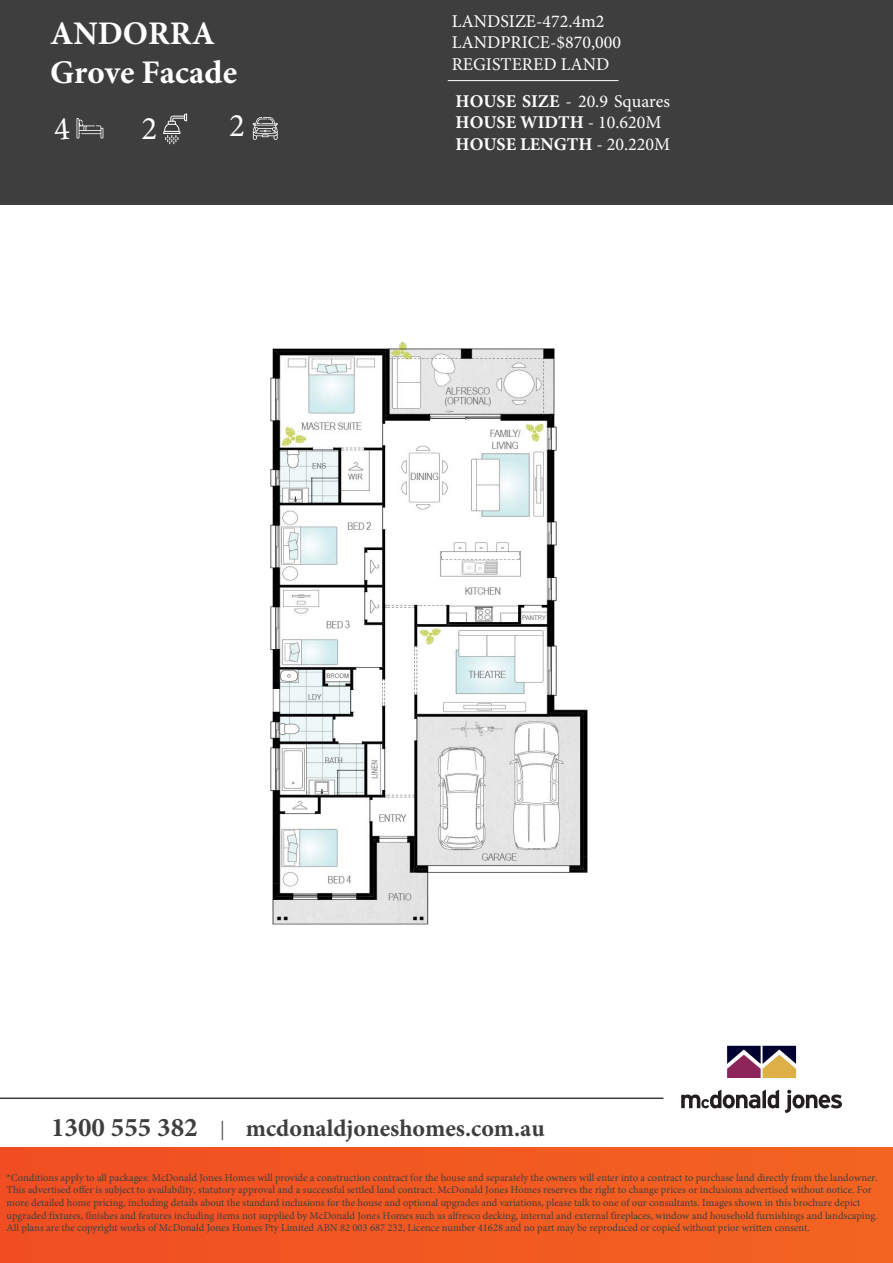
<style>
.page{position:relative;width:893px;height:1263px;background:#fff}
.page>*{position:absolute;margin:0;border:0;box-sizing:border-box;transform-origin:0 0}
.t1{font:700 33px/39.6px "Minion Pro";color:#fff}
.t2{font:33px "Minion Pro";color:#fff}
.t3{font:700 24px "Minion Pro";color:#3e3e3f}
.t4{font:700 18px/21.6px "Minion Pro";color:#fff}
.t5{font:18px/21.6px "Minion Pro";color:#fff}
.t6{font:10.5px/12.6px "Minion Pro";color:#414042}
.s1{font-weight:400}
.s2{font-size:27px}
.s3{font-family:"Gilroy";font-weight:300;font-size:21px}
</style>
<div class="page">
<div style="left:0;top:1147px;width:893px;height:116px;background:#f15921"></div>
<div style="left:0;top:0;width:893px;height:204px;background:#3e3e3f"></div>
<svg style="left:163px;top:114px;width:24px;height:30px"></svg>
<svg style="left:253px;top:117px;width:25px;height:23px"></svg>
<svg style="left:77px;top:118px;width:26px;height:20px"></svg>
<hr style="left:448px;top:80px;width:170px;height:1px;background:#fff">
<hr style="left:0;top:1097px;width:663px;height:2px;background:#3e3e3f">
<svg style="left:681px;top:1089px;width:98px;height:19px"></svg>
<svg style="left:785px;top:1090px;width:57px;height:23px"></svg>
<svg style="left:727px;top:1046px;width:69px;height:32px;background:#876365"></svg>
<img style="left:270px;top:342px;width:318px;height:583px">
<h1 class="t1" style="left:50px;top:13px;width:189px">ANDORRA<br>Grove Facade</h1>
<h1 class="t2" style="left:141px;top:106px;width:17px">2</h1>
<h1 class="t2" style="left:229px;top:103px;width:17px">2</h1>
<h3 class="t5" style="left:452px;top:10px;width:171px">LANDSIZE-472.4m2<br>LANDPRICE-$870,000<br>REGISTERED LAND</h3>
<h3 class="t4" style="left:456px;top:90px;width:216px">HOUSE SIZE <span class="s1">- 20.9 Squares<br></span>HOUSE WIDTH <span class="s1">- 10.620M<br></span>HOUSE LENGTH <span class="s1">- 20.220M</span></h3>
<p class="t3" style="left:51px;top:1111px;width:495px"><span class="s2">1300 555 382</span> <span class="s3">|</span> mcdonaldjoneshomes.com.au</p>
<p class="t6" style="left:7px;top:1171px;width:873px">*Conditions apply to all packages: McDonald Jones Homes will provide a construction contract for the house and separately the owners will enter into a contract to purchase land directly from the landowner.<br>This advertised offer is subject to availability, statutory approval and a successful settled land contract. McDonald Jones Homes reserves the right to change prices or inclusions advertised without notice. For more detailed home pricing, including details about the standard inclusions for the house and optional upgrades and variations, please talk to one of our consultants. Images shown in this brochure depict upgraded fixtures, finishes and features including items not supplied by McDonald Jones Homes such as alfresco decking, internal and external fireplaces, window and household furnishings and landscaping.<br>All plans are the copyright works of McDonald Jones Homes Pty Limited ABN 82 003 687 232, Licence number 41628 and no part may be reproduced or copied without prior written consent.</p>
</div>
